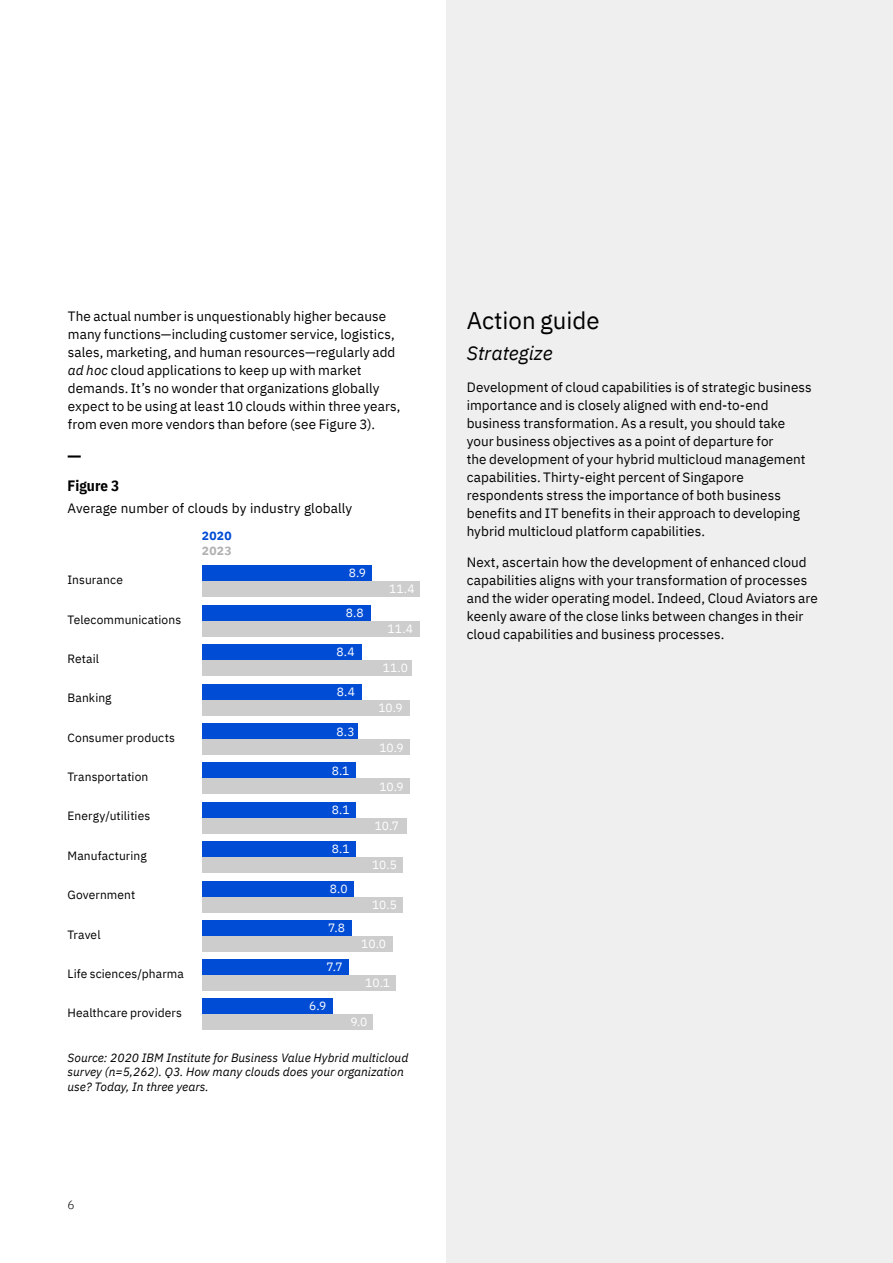
<style>
.page{position:relative;width:893px;height:1263px;background:#fff}
.page>*{position:absolute;margin:0;border:0;box-sizing:border-box;transform-origin:0 0}
.t1{font:24px "IBM Plex Sans";color:#000}
.t2{font:italic 19.5px "IBM Plex Sans";color:#000}
.t3{font:700 15px "IBM Plex Sans Cond";color:#000}
.t4{font:13.5px/18px "IBM Plex Sans";letter-spacing:.005em;color:#000}
.t5{font:12px "IBM Plex Sans";letter-spacing:.01em;color:#000}
.t6{font:italic 12px/14.4px "IBM Plex Sans";color:#000}
.t7{font:12px "IBM Plex Sans";letter-spacing:-.005em;color:#fff}
.t8{font:700 12px "IBM Plex Sans";color:#004cd4}
.t9{font:700 12px "IBM Plex Sans";color:#b1b1b1}
.t10{font:300 12px "IBM Plex Sans";color:#000}
.s1{font-style:italic}
</style>
<div class="page">
<div style="left:446px;top:0;width:447px;height:1263px;background:#efefef"></div>
<div style="left:202px;top:581px;width:218px;height:16px;background:#cdcdcd"></div>
<div style="left:202px;top:565px;width:169px;height:16px;background:#004cd4"></div>
<svg style="left:68px;top:455px;width:13px;height:3px"></svg>
<div style="left:202px;top:621px;width:218px;height:15px;background:#cdcdcd"></div>
<div style="left:202px;top:605px;width:169px;height:15px;background:#004cd4"></div>
<div style="left:202px;top:660px;width:210px;height:16px;background:#cdcdcd"></div>
<div style="left:202px;top:644px;width:160px;height:16px;background:#004cd4"></div>
<div style="left:202px;top:700px;width:207px;height:16px;background:#cdcdcd"></div>
<div style="left:202px;top:684px;width:160px;height:16px;background:#004cd4"></div>
<div style="left:202px;top:739px;width:207px;height:16px;background:#cdcdcd"></div>
<div style="left:202px;top:723px;width:156px;height:16px;background:#004cd4"></div>
<div style="left:202px;top:778px;width:207px;height:16px;background:#cdcdcd"></div>
<div style="left:202px;top:762px;width:153px;height:16px;background:#004cd4"></div>
<div style="left:202px;top:818px;width:204px;height:16px;background:#cdcdcd"></div>
<div style="left:202px;top:802px;width:153px;height:16px;background:#004cd4"></div>
<div style="left:202px;top:857px;width:201px;height:16px;background:#cdcdcd"></div>
<div style="left:202px;top:841px;width:153px;height:16px;background:#004cd4"></div>
<div style="left:202px;top:897px;width:201px;height:16px;background:#cdcdcd"></div>
<div style="left:202px;top:881px;width:152px;height:16px;background:#004cd4"></div>
<div style="left:202px;top:936px;width:190px;height:16px;background:#cdcdcd"></div>
<div style="left:202px;top:920px;width:149px;height:16px;background:#004cd4"></div>
<div style="left:202px;top:975px;width:193px;height:16px;background:#cdcdcd"></div>
<div style="left:202px;top:959px;width:147px;height:16px;background:#004cd4"></div>
<div style="left:202px;top:1014px;width:170px;height:16px;background:#cdcdcd"></div>
<div style="left:202px;top:998px;width:130px;height:16px;background:#004cd4"></div>
<p class="t4" style="left:68px;top:306px;width:334px">The actual number is unquestionably higher because many functions—including customer service, logistics, sales, marketing, and human resources—regularly add <span class="s1">ad hoc</span> cloud applications to keep up with market demands. It’s no wonder that organizations globally expect to be using at least 10 clouds within three years, from even more vendors than before (see Figure 3).</p>
<p class="t3" style="left:68px;top:474px;width:53px">Figure 3</p>
<p class="t4" style="left:68px;top:498px;width:286px">Average number of clouds by industry globally</p>
<p class="t8" style="left:202px;top:526px;width:31px">2020</p>
<p class="t9" style="left:202px;top:541px;width:31px">2023</p>
<p class="t7" style="left:349px;top:563px;width:19px">8.9</p>
<p class="t5" style="left:68px;top:571px;width:57px">Insurance</p>
<p class="t5" style="left:68px;top:610px;width:115px">Telecommunications</p>
<p class="t5" style="left:68px;top:649px;width:33px">Retail</p>
<p class="t5" style="left:68px;top:689px;width:46px">Banking</p>
<p class="t5" style="left:68px;top:728px;width:109px">Consumer products</p>
<p class="t5" style="left:68px;top:768px;width:82px">Transportation</p>
<p class="t5" style="left:68px;top:807px;width:84px">Energy/utilities</p>
<p class="t5" style="left:68px;top:846px;width:81px">Manufacturing</p>
<p class="t5" style="left:68px;top:886px;width:69px">Government</p>
<p class="t5" style="left:68px;top:925px;width:35px">Travel</p>
<p class="t5" style="left:68px;top:964px;width:118px">Life sciences/pharma</p>
<p class="t5" style="left:68px;top:1004px;width:116px">Healthcare providers</p>
<p class="t6" style="left:68px;top:1049px;width:342px">Source: 2020 IBM Institute for Business Value Hybrid multicloud survey (n=5,262). Q3. How many clouds does your organization use? Today, In three years.</p>
<p class="t7" style="left:389px;top:579px;width:27px">11.4</p>
<p class="t7" style="left:346px;top:604px;width:20px">8.8</p>
<p class="t7" style="left:388px;top:620px;width:27px">11.4</p>
<p class="t7" style="left:337px;top:642px;width:20px">8.4</p>
<p class="t7" style="left:383px;top:658px;width:27px">11.0</p>
<p class="t7" style="left:337px;top:682px;width:20px">8.4</p>
<p class="t7" style="left:378px;top:698px;width:26px">10.9</p>
<p class="t7" style="left:337px;top:722px;width:20px">8.3</p>
<p class="t7" style="left:379px;top:738px;width:26px">10.9</p>
<p class="t7" style="left:332px;top:761px;width:19px">8.1</p>
<p class="t7" style="left:379px;top:777px;width:26px">10.9</p>
<p class="t7" style="left:332px;top:800px;width:19px">8.1</p>
<p class="t7" style="left:375px;top:816px;width:26px">10.7</p>
<p class="t7" style="left:332px;top:839px;width:19px">8.1</p>
<p class="t7" style="left:372px;top:855px;width:26px">10.5</p>
<p class="t7" style="left:330px;top:880px;width:19px">8.0</p>
<p class="t7" style="left:372px;top:896px;width:26px">10.5</p>
<p class="t7" style="left:328px;top:919px;width:18px">7.8</p>
<p class="t7" style="left:361px;top:934px;width:26px">10.0</p>
<p class="t7" style="left:326px;top:958px;width:18px">7.7</p>
<p class="t7" style="left:365px;top:974px;width:26px">10.1</p>
<p class="t7" style="left:309px;top:997px;width:19px">6.9</p>
<p class="t7" style="left:350px;top:1013px;width:19px">9.0</p>
<p class="t10" style="left:68px;top:1196px;width:9px">6</p>
<h1 class="t1" style="left:467px;top:302px;width:134px">Action guide</h1>
<h2 class="t2" style="left:467px;top:338px;width:87px">Strategize</h2>
<p class="t4" style="left:467px;top:377px;width:347px">Development of cloud capabilities is of strategic business importance and is closely aligned with end-to-end business transformation. As a result, you should take your business objectives as a point of departure for<br>the development of your hybrid multicloud management capabilities. Thirty-eight percent of Singapore respondents stress the importance of both business benefits and IT benefits in their approach to developing hybrid multicloud platform capabilities.</p>
<p class="t4" style="left:467px;top:552px;width:353px">Next, ascertain how the development of enhanced cloud capabilities aligns with your transformation of processes and the wider operating model. Indeed, Cloud Aviators are keenly aware of the close links between changes in their cloud capabilities and business processes.</p>
</div>
